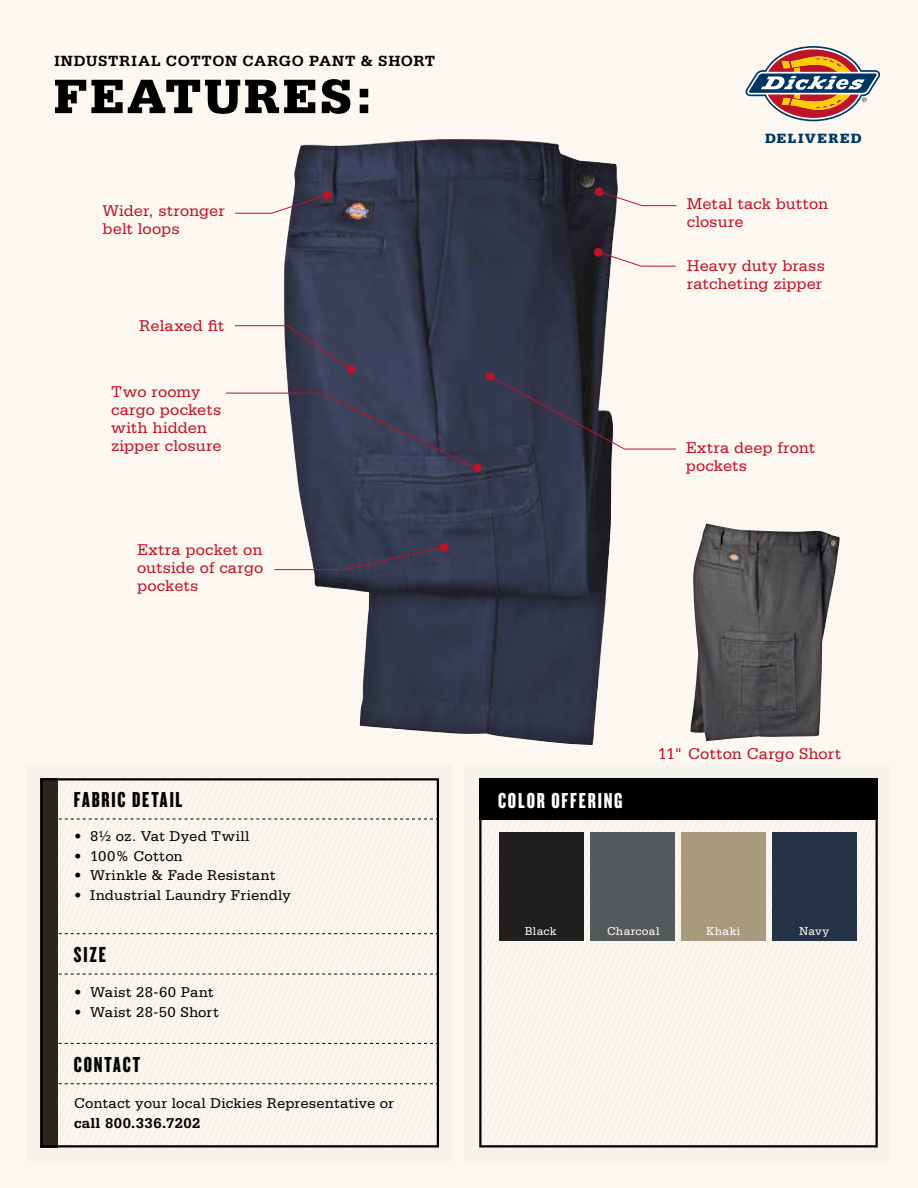
<style>
.page{position:relative;width:918px;height:1188px;background:#fcf8f1}
.page>*{position:absolute;margin:0;border:0;box-sizing:border-box;transform-origin:0 0}
.t1{font:900 51px "Serifa";letter-spacing:.05em;color:#000}
.t2{font:22.5px "Knockout 68 Full Featherwt";letter-spacing:.08em;color:#000}
.t3{font:22.5px "Knockout 68 Full Featherwt";letter-spacing:.08em;color:#fff}
.t4{font:16.5px/18px "Serifa";letter-spacing:.005em;color:#bf1327}
.t5{font:700 15.6px "Serifa";letter-spacing:.045em;color:#000}
.t6{font:15px "Serifa";letter-spacing:.015em;color:#000}
.t7{font:700 15px "Serifa";letter-spacing:.025em;color:#000}
.t8{font:900 14.25px "Serifa";letter-spacing:.1em;color:#003662}
.t9{font:12px "Serifa";letter-spacing:.03em;color:#fff}
</style>
<div class="page">
<img style="left:284px;top:139px;width:334px;height:606px">
<div style="left:26px;top:766px;width:426px;height:395px;background:#f4f2ea"></div>
<div style="left:464px;top:766px;width:426px;height:395px;background:#f4f2ea"></div>
<svg style="left:482px;top:819px;width:131px;height:122px"></svg>
<svg style="left:746px;top:46px;width:134px;height:75px"></svg>
<svg style="left:599px;top:191px;width:78px;height:15px"></svg>
<div style="left:595px;top:188px;width:9px;height:8px;background:#bf1327;border-radius:50%"></div>
<svg style="left:598px;top:251px;width:78px;height:16px"></svg>
<div style="left:594px;top:248px;width:9px;height:9px;background:#bf1327;border-radius:50%"></div>
<svg style="left:491px;top:376px;width:185px;height:74px"></svg>
<div style="left:486px;top:372px;width:9px;height:9px;background:#bf1327;border-radius:50%"></div>
<svg style="left:274px;top:546px;width:172px;height:24px"></svg>
<div style="left:440px;top:543px;width:9px;height:8px;background:#bf1327;border-radius:50%"></div>
<svg style="left:234px;top:325px;width:118px;height:45px"></svg>
<div style="left:347px;top:365px;width:9px;height:9px;background:#bf1327;border-radius:50%"></div>
<svg style="left:235px;top:194px;width:93px;height:20px"></svg>
<div style="left:323px;top:191px;width:9px;height:8px;background:#bf1327;border-radius:50%"></div>
<svg style="left:225px;top:392px;width:253px;height:77px"></svg>
<div style="left:473px;top:464px;width:9px;height:8px;background:#bf1327;border-radius:50%"></div>
<div style="left:479px;top:778px;width:399px;height:41px;background:#000"></div>
<div style="left:500px;top:832px;width:83px;height:108px;background:#201e1f"></div>
<div style="left:590px;top:832px;width:84px;height:108px;background:#55595c"></div>
<div style="left:772px;top:832px;width:84px;height:108px;background:#243345"></div>
<svg style="left:43px;top:781px;width:390px;height:364px"></svg>
<div style="left:40px;top:778px;width:399px;height:370px;border:2px solid #000"></div>
<div style="left:479px;top:778px;width:399px;height:370px;border:2px solid #000"></div>
<img style="left:690px;top:523px;width:150px;height:218px">
<p class="t5" style="left:54px;top:52px;width:137px">INDUSTRIAL COTTO</p>
<p class="t5" style="left:225px;top:52px;width:43px">N CARGO</p>
<p class="t5" style="left:309px;top:52px;width:82px">PANT &amp; SHORT</p>
<h1 class="t1" style="left:54px;top:66px;width:319px">FEATURES:</h1>
<p class="t4" style="left:103px;top:201px;width:124px">Wider, stronger belt loops</p>
<p class="t4" style="left:139px;top:317px;width:87px">Relaxed fit</p>
<p class="t4" style="left:111px;top:383px;width:112px">Two roomy cargo pockets with hidden zipper closure</p>
<p class="t4" style="left:137px;top:541px;width:128px;text-align:justify">Extra pocket on outside of cargo pockets</p>
<h2 class="t2" style="left:74px;top:786px;width:110px">FABRIC DETAIL</h2>
<p class="t6" style="left:74px;top:828px;width:177px">• 8½ oz. Vat Dyed Twill</p>
<p class="t6" style="left:74px;top:848px;width:110px">• 100% Cotton</p>
<p class="t6" style="left:74px;top:867px;width:203px">• Wrinkle &amp; Fade Resistant</p>
<p class="t6" style="left:74px;top:887px;width:218px">• Industrial Laundry Friendly</p>
<h2 class="t2" style="left:74px;top:941px;width:33px">SIZE</h2>
<p class="t6" style="left:74px;top:984px;width:141px">• Waist 28-60 Pant</p>
<p class="t6" style="left:74px;top:1003px;width:146px">• Waist 28-50 Short</p>
<h2 class="t2" style="left:74px;top:1050px;width:41px">CONTACT</h2>
<p class="t6" style="left:74px;top:1095px;width:322px">Contact your local Dickies Representative or</p>
<p class="t7" style="left:74px;top:1114px;width:128px">CALL 800.336.7202</p>
<p class="t8" style="left:765px;top:130px;width:98px">DELIVERED</p>
<p class="t4" style="left:687px;top:195px;width:143px">Metal tack button closure</p>
<p class="t4" style="left:687px;top:256px;width:140px">Heavy duty brass ratcheting zipper</p>
<p class="t4" style="left:686px;top:439px;width:131px">Extra deep front pockets</p>
<h2 class="t3" style="left:498px;top:787px;width:126px">COLOR OFFERING</h2>
<p class="t4" style="left:658px;top:745px;width:185px">11" Cotton Cargo Short</p>
<p class="t9" style="left:525px;top:924px;width:33px">Black</p>
<p class="t9" style="left:607px;top:924px;width:54px">Charcoal</p>
<p class="t9" style="left:706px;top:924px;width:35px">Khaki</p>
<p class="t9" style="left:799px;top:924px;width:31px">Navy</p>
</div>
